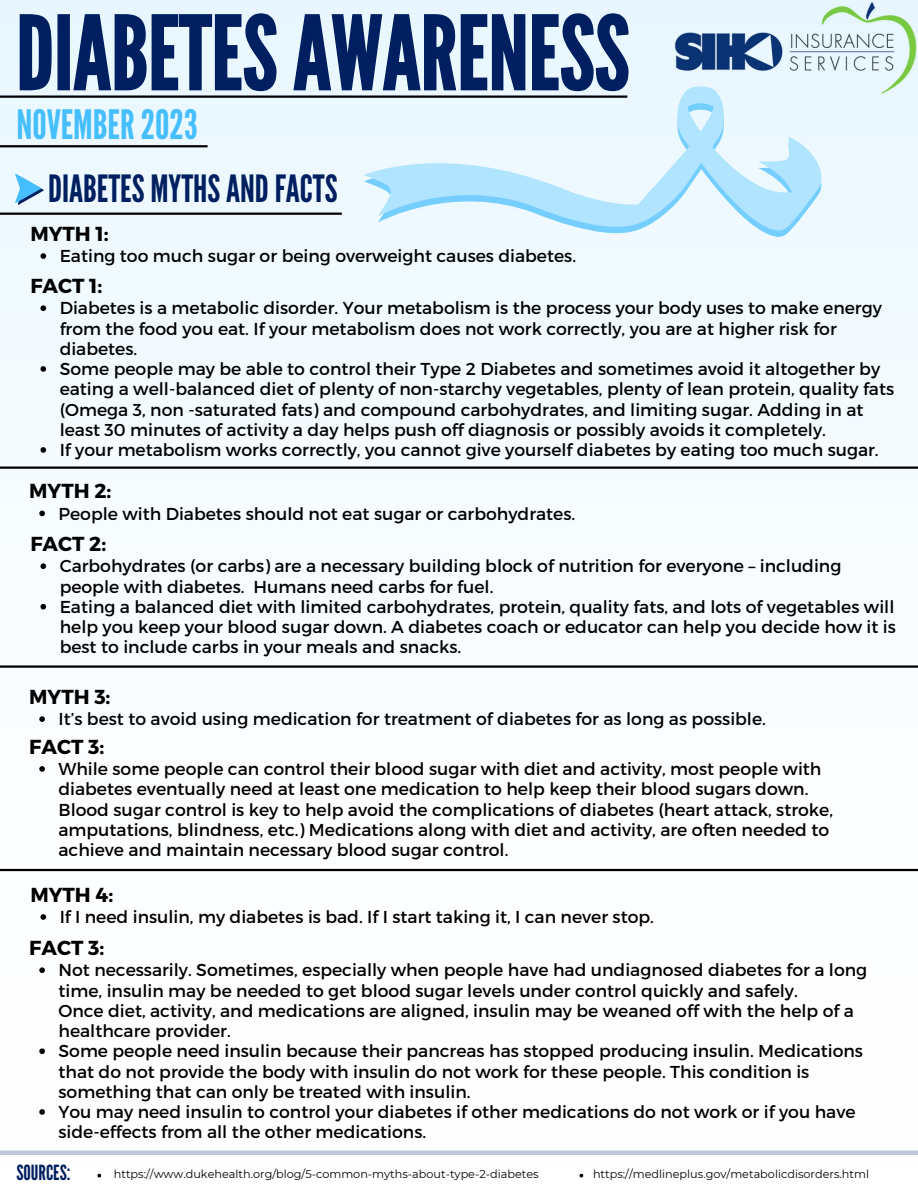
<style>
.page{position:relative;width:918px;height:1188px;background:#fff}
.page>*{position:absolute;margin:0;border:0;box-sizing:border-box;transform-origin:0 0}
.t1{font:101.7px "League Gothic";color:#001f60}
.t2{font:40.5px "League Gothic";color:#46beff}
.t3{font:37.5px "League Gothic";color:#001f60}
.t4{font:20.85px "League Gothic";color:#001f60}
.t5{font:700 20.25px "Montserrat";color:#000}
.t6{font:17.25px/20.2px "Montserrat";color:#000}
.t7{font:11.25px "Montserrat";color:#000}
</style>
<div class="page">
<div style="left:0;top:0;width:918px;height:1188px;background:linear-gradient(to right,#f8fcff,#f5fafd)"></div>
<svg style="left:19px;top:13px;width:610px;height:79px;background:#c8d8e8"></svg>
<hr style="left:0;top:95px;width:627px;height:3px;background:#000">
<hr style="left:0;top:145px;width:208px;height:2px;background:#000">
<hr style="left:0;top:1151px;width:918px;height:4px;background:#bfc7d7">
<svg style="left:97px;top:1174px;width:4px;height:3px"></svg>
<svg style="left:15px;top:174px;width:29px;height:31px"></svg>
<svg style="left:40px;top:253px;width:6px;height:6px"></svg>
<svg style="left:40px;top:305px;width:6px;height:6px"></svg>
<svg style="left:40px;top:366px;width:6px;height:6px"></svg>
<svg style="left:40px;top:447px;width:6px;height:6px"></svg>
<svg style="left:39px;top:511px;width:6px;height:5px"></svg>
<svg style="left:40px;top:563px;width:6px;height:6px"></svg>
<svg style="left:40px;top:604px;width:6px;height:6px"></svg>
<svg style="left:39px;top:716px;width:6px;height:6px"></svg>
<svg style="left:39px;top:766px;width:6px;height:6px"></svg>
<svg style="left:40px;top:914px;width:6px;height:6px"></svg>
<svg style="left:39px;top:967px;width:6px;height:6px"></svg>
<svg style="left:39px;top:1048px;width:6px;height:6px"></svg>
<svg style="left:39px;top:1109px;width:6px;height:6px"></svg>
<hr style="left:0;top:467px;width:918px;height:2px;background:#000">
<hr style="left:0;top:665px;width:918px;height:3px;background:#000">
<hr style="left:0;top:869px;width:918px;height:2px;background:#000">
<svg style="left:638px;top:234px;width:159px;height:3px"></svg>
<svg style="left:366px;top:85px;width:460px;height:149px;fill:#eff9ff"></svg>
<svg style="left:364px;top:86px;width:458px;height:145px;background:#d4edfb"></svg>
<hr style="left:0;top:213px;width:342px;height:2px;background:#000">
<p class="t1" style="left:16px;top:-5px;width:615px">DIABETESAWARENESS</p>
<p class="t2" style="left:16px;top:101px;width:183px">NOVEMBER2023</p>
<p class="t3" style="left:48px;top:167px;width:291px">DIABETES MYTHSANDFACTS</p>
<p class="t5" style="left:30px;top:221px;width:80px">MYTH 1:</p>
<p class="t6" style="left:60px;top:245px;width:518px">Eating too much sugar or being overweight causes diabetes.</p>
<p class="t5" style="left:30px;top:273px;width:74px">FACT 1:</p>
<p class="t6" style="left:60px;top:297px;width:824px">Diabetes is a metabolic disorder. Your metabolism is the process your body uses to make energy from the food you eat. If your metabolism does not work correctly, you are at higher risk for diabetes.</p>
<p class="t6" style="left:60px;top:358px;width:836px">Some people may be able to control their Type 2 Diabetes and sometimes avoid it altogether by eating a well-balanced diet of plenty of non-starchy vegetables, plenty of lean protein, quality fats (Omega 3, non -saturated fats) and compound carbohydrates, and limiting sugar. Adding in at least 30 minutes of activity a day helps push off diagnosis or possibly avoids it completely.</p>
<p class="t6" style="left:60px;top:439px;width:821px">If your metabolism works correctly, you cannot give yourself diabetes by eating too much sugar.</p>
<p class="t5" style="left:29px;top:478px;width:84px">MYTH 2:</p>
<p class="t6" style="left:59px;top:502px;width:518px">People with Diabetes should not eat sugar or carbohydrates.</p>
<p class="t5" style="left:30px;top:531px;width:77px">FACT 2:</p>
<p class="t6" style="left:60px;top:555px;width:783px">Carbohydrates (or carbs) are a necessary building block of nutrition for everyone – including people with diabetes. Humans need carbs for fuel.</p>
<p class="t6" style="left:60px;top:596px;width:838px;text-align:justify">Eating a balanced diet with limited carbohydrates, protein, quality fats, and lots of vegetables will help you keep your blood sugar down. A diabetes coach or educator can help you decide how it is best to include carbs in your meals and snacks.</p>
<p class="t5" style="left:29px;top:684px;width:83px">MYTH 3:</p>
<p class="t6" style="left:59px;top:708px;width:709px">It’s best to avoid using medication for treatment of diabetes for as long as possible.</p>
<p class="t5" style="left:29px;top:733px;width:77px">FACT 3:</p>
<p class="t6" style="left:59px;top:758px;width:776px">While some people can control their blood sugar with diet and activity, most people with diabetes eventually need at least one medication to help keep their blood sugars down.<br>Blood sugar control is key to help avoid the complications of diabetes (heart attack, stroke, amputations, blindness, etc.) Medications along with diet and activity, are often needed to achieve and maintain necessary blood sugar control.</p>
<p class="t5" style="left:30px;top:881px;width:84px">MYTH 4:</p>
<p class="t6" style="left:60px;top:906px;width:596px">If I need insulin, my diabetes is bad. If I start taking it, I can never stop.</p>
<p class="t5" style="left:29px;top:935px;width:77px">FACT 3:</p>
<p class="t6" style="left:59px;top:959px;width:810px">Not necessarily. Sometimes, especially when people have had undiagnosed diabetes for a long time, insulin may be needed to get blood sugar levels under control quickly and safely.<br>Once diet, activity, and medications are aligned, insulin may be weaned off with the help of a healthcare provider.</p>
<p class="t6" style="left:59px;top:1040px;width:806px">Some people need insulin because their pancreas has stopped producing insulin. Medications that do not provide the body with insulin do not work for these people. This condition is something that can only be treated with insulin.</p>
<p class="t6" style="left:59px;top:1101px;width:799px">You may need insulin to control your diabetes if other medications do not work or if you have side-effects from all the other medications.</p>
<p class="t4" style="left:16px;top:1160px;width:56px">SOURCES:</p>
<p class="t7" style="left:114px;top:1168px;width:426px">https://www.dukehealth.org/blog/5-common-myths-about-type-2-diabetes</p>
<p class="t7" style="left:593px;top:1168px;width:278px">https://medlineplus.gov/metabolicdisorders.html</p>
</div>
